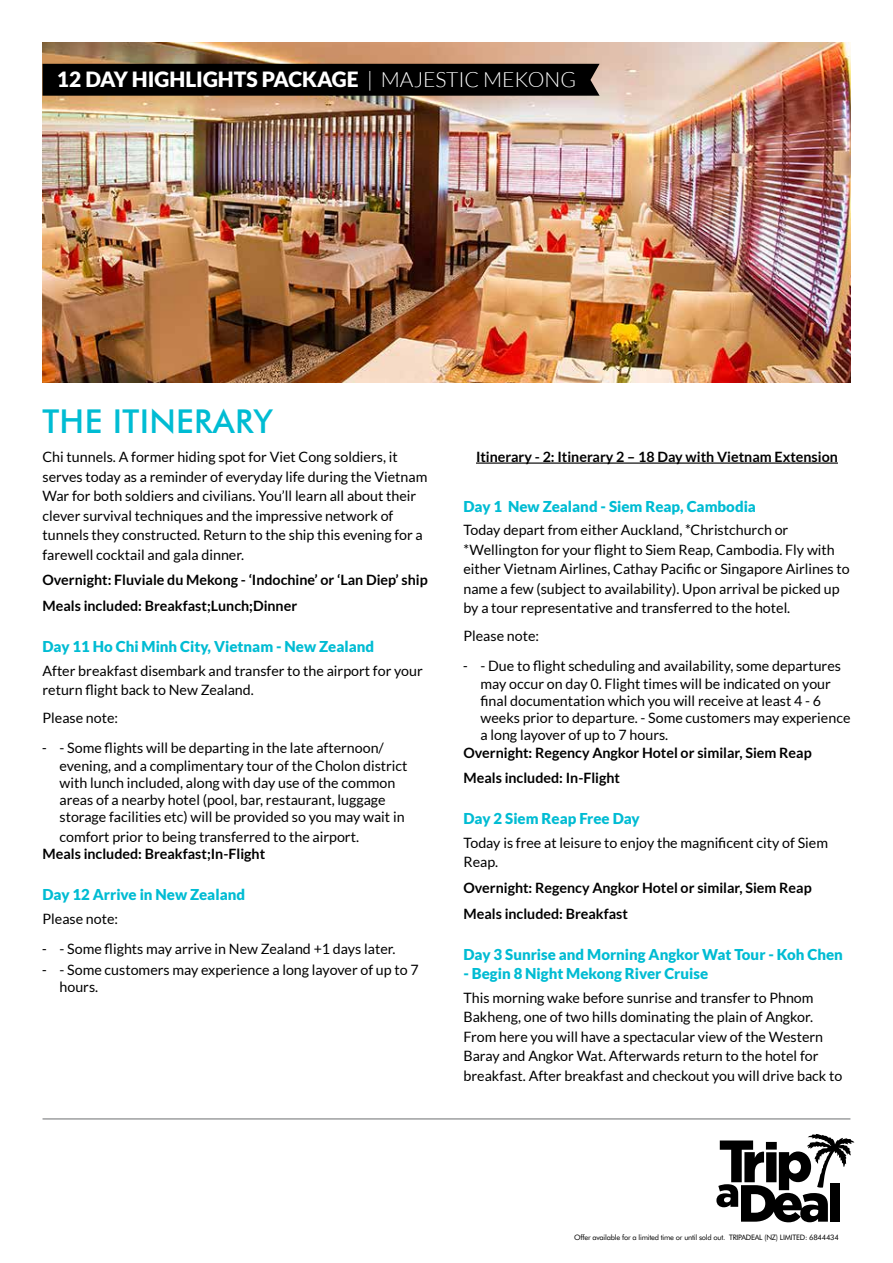
<style>
.page{position:relative;width:893px;height:1263px;background:#fff}
.page>*{position:absolute;margin:0;border:0;box-sizing:border-box;transform-origin:0 0}
.t1{font:500 33px "Futura BT";letter-spacing:.01em;color:#00bcd3}
.t2{font:900 21px "Lato";color:#fff}
.t3{font:900 15px "Lato";color:#00bcd3}
.t4{font:14.25px/19.5px "Lato";color:#000}
.t5{font:700 14.25px/25.8px "Lato";color:#000}
.t6{font:7.5px "Futura BT";letter-spacing:-.03em;color:#000}
.s1{font-weight:300}
.s2{font-family:"Roboto"}
</style>
<div class="page">
<svg style="left:716px;top:1134px;width:138px;height:88px"></svg>
<hr style="left:43px;top:1119px;width:807px;height:1px;background:#6d6e71">
<hr style="left:476px;top:462px;width:362px;height:2px;background:#000">
<img style="left:43px;top:43px;width:807px;height:340px">
<div style="left:43px;top:64px;width:557px;height:32px;background:#000"></div>
<h2 class="t2" style="left:57px;top:67px;width:521px">12 DAY HIGHLIGHTS PACKAGE <span class="s1">| MAJESTIC MEKONG</span></h2>
<h1 class="t1" style="left:43px;top:402px;width:232px">THE ITINERARY</h1>
<p class="t4" style="left:43px;top:447px;width:386px">Chi tunnels. A former hiding spot for Viet Cong soldiers, it serves today as a reminder of everyday life during the Vietnam War for both soldiers and civilians. You’ll learn all about their clever survival techniques and the impressive network of tunnels they constructed. Return to the ship this evening for a farewell cocktail and gala dinner.</p>
<p class="t5" style="left:43px;top:567px;width:387px">Overnight: Fluviale du Mekong - ‘Indochine’ or ‘Lan Diep’ ship<br>Meals included: Breakfast;Lunch;Dinner</p>
<p class="t3" style="left:43px;top:638px;width:333px">Day 11 Ho Chi Minh City, Vietnam - New Zealand</p>
<p class="t4" style="left:43px;top:661px;width:382px">After breakfast disembark and transfer to the airport for your return flight back to New Zealand.</p>
<p class="t4" style="left:43px;top:708px;width:77px">Please note:</p>
<p class="t4" style="left:60px;top:739px;width:350px;line-height:17.2px;text-indent:-17px"><span class="s2">-</span> - Some flights will be departing in the late afternoon/ evening, and a complimentary tour of the Cholon district with lunch included, along with day use of the common areas of a nearby hotel (pool, bar, restaurant, luggage storage facilities etc) will be provided so you may wait in</p>
<p class="t4" style="left:60px;top:827px;width:301px">comfort prior to being transferred to the airport.</p>
<p class="t5" style="left:43px;top:841px;width:224px">Meals included: Breakfast;In-Flight</p>
<p class="t3" style="left:43px;top:885px;width:204px">Day 12 Arrive in New Zealand</p>
<p class="t4" style="left:43px;top:908px;width:77px">Please note:</p>
<p class="t4" style="left:43px;top:938px;width:355px"><span class="s2">-</span> - Some flights may arrive in New Zealand +1 days later.</p>
<p class="t4" style="left:60px;top:961px;width:361px;line-height:17.2px;text-indent:-17px"><span class="s2">-</span> - Some customers may experience a long layover of up to 7 hours.</p>
<p class="t5" style="left:476px;top:444px;width:363px">Itinerary - 2: Itinerary 2 – 18 Day with Vietnam Extension</p>
<p class="t3" style="left:463px;top:497px;width:294px">Day 1 New Zealand - Siem Reap, Cambodia</p>
<p class="t4" style="left:463px;top:520px;width:388px">Today depart from either Auckland, *Christchurch or *Wellington for your flight to Siem Reap, Cambodia. Fly with either Vietnam Airlines, Cathay Pacific or Singapore Airlines to name a few (subject to availability). Upon arrival be picked up by a tour representative and transferred to the hotel.</p>
<p class="t4" style="left:463px;top:626px;width:77px">Please note:</p>
<p class="t4" style="left:480px;top:657px;width:371px;line-height:17.2px;text-indent:-17px"><span class="s2">-</span> - Due to flight scheduling and availability, some departures may occur on day 0. Flight times will be indicated on your final documentation which you will receive at least 4 - 6 weeks prior to departure. - Some customers may experience a long layover of up to 7 hours.</p>
<p class="t5" style="left:463px;top:739px;width:350px">Overnight: Regency Angkor Hotel or similar, Siem Reap<br>Meals included: In-Flight</p>
<p class="t3" style="left:463px;top:810px;width:178px">Day 2 Siem Reap Free Day</p>
<p class="t4" style="left:463px;top:833px;width:366px">Today is free at leisure to enjoy the magnificent city of Siem<br>Reap.</p>
<p class="t5" style="left:463px;top:875px;width:350px">Overnight: Regency Angkor Hotel or similar, Siem Reap<br>Meals included: Breakfast</p>
<p class="t3" style="left:463px;top:945px;width:381px">Day 3 Sunrise and Morning Angkor Wat Tour - Koh Chen</p>
<p class="t3" style="left:463px;top:965px;width:246px">- Begin 8 Night Mekong River Cruise</p>
<p class="t4" style="left:463px;top:988px;width:380px">This morning wake before sunrise and transfer to Phnom Bakheng, one of two hills dominating the plain of Angkor.<br>From here you will have a spectacular view of the Western Baray and Angkor Wat. Afterwards return to the hotel for breakfast. After breakfast and checkout you will drive back to</p>
<p class="t6" style="left:574px;top:1232px;width:266px">Offer available for a limited time or until sold out. TRIPADEAL (NZ) LIMITED: 6844434</p>
</div>
